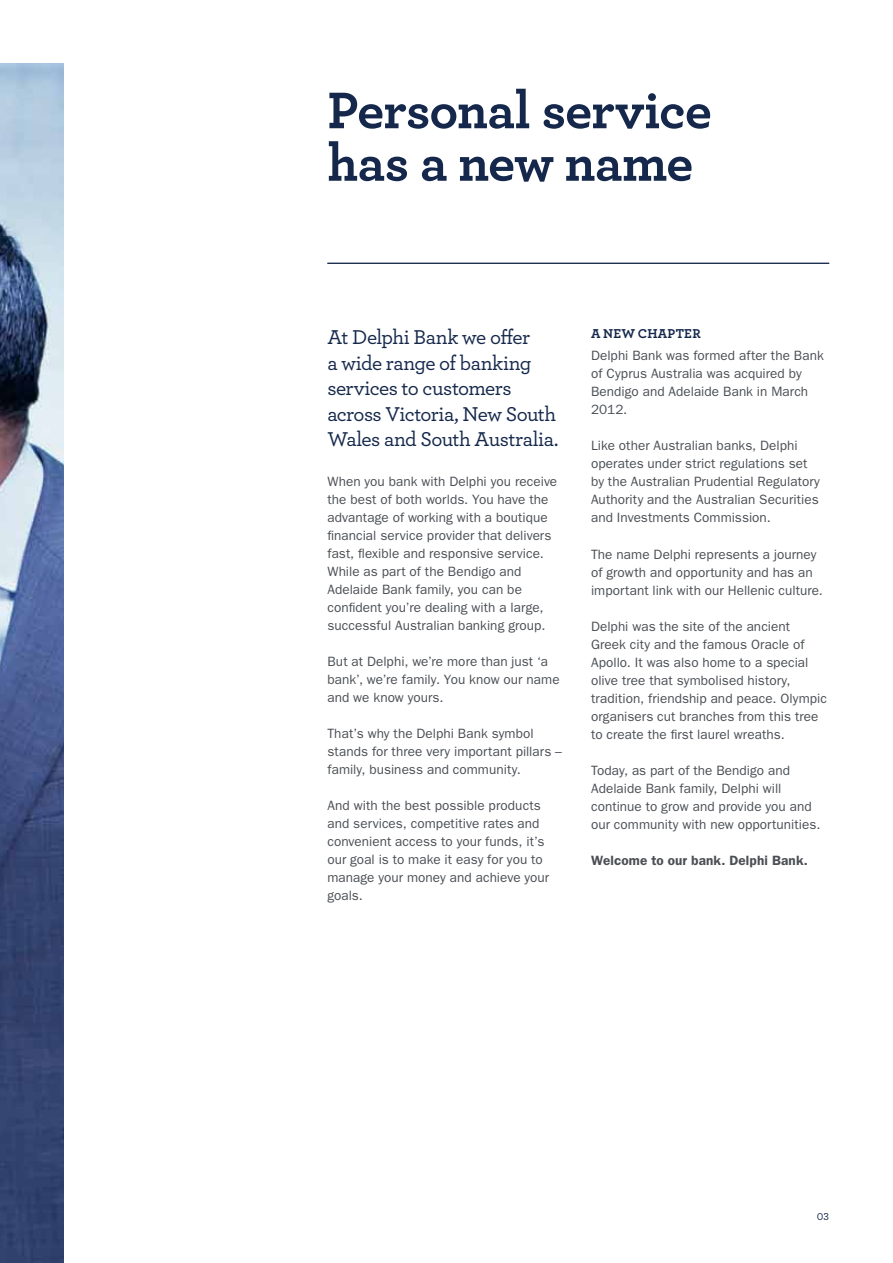
<style>
.page{position:relative;width:893px;height:1263px;background:#fff}
.page>*{position:absolute;margin:0;border:0;box-sizing:border-box;transform-origin:0 0}
.t1{font:700 54px/52.5px "Archer";letter-spacing:-.015em;color:#15284b}
.t2{font:500 21px/25.5px "Archer";letter-spacing:-.03em;color:#15284b}
.t3{font:13.5px/18px "Franklin Gothic";letter-spacing:.005em;color:#4b4f54}
.t4{font:600 13.5px "Franklin Gothic";letter-spacing:.01em;color:#4b4f54}
.t5{font:700 13.5px "Archer";letter-spacing:.02em;color:#15284b}
.t6{font:500 10.5px "Archer";color:#15284b}
</style>
<div class="page">
<img style="left:0;top:64px;width:64px;height:1199px">
<hr style="left:327px;top:263px;width:502px;height:1px;background:#15284b">
<h1 class="t1" style="left:327px;top:80px;width:386px">Personal service has a new name</h1>
<h2 class="t2" style="left:327px;top:323px;width:232px">At Delphi Bank we offer<br>a wide range of banking services to customers across Victoria, New South<br>Wales and South Australia.</h2>
<p class="t3" style="left:327px;top:472px;width:231px">When you bank with Delphi you receive the best of both worlds. You have the advantage of working with a boutique financial service provider that delivers fast, flexible and responsive service.<br>While as part of the Bendigo and Adelaide Bank family, you can be confident you’re dealing with a large, successful Australian banking group.</p>
<p class="t3" style="left:327px;top:652px;width:234px">But at Delphi, we’re more than just ‘a bank’, we’re family. You know our name and we know yours.</p>
<p class="t3" style="left:327px;top:724px;width:236px">That’s why the Delphi Bank symbol stands for three very important pillars – family, business and community.</p>
<p class="t3" style="left:327px;top:796px;width:223px">And with the best possible products and services, competitive rates and convenient access to your funds, it’s our goal is to make it easy for you to manage your money and achieve your goals.</p>
<p class="t5" style="left:591px;top:323px;width:111px">A NEW CHAPTER</p>
<p class="t3" style="left:591px;top:347px;width:234px">Delphi Bank was formed after the Bank of Cyprus Australia was acquired by<br>Bendigo and Adelaide Bank in March<br>2012.</p>
<p class="t3" style="left:591px;top:437px;width:230px">Like other Australian banks, Delphi operates under strict regulations set by the Australian Prudential Regulatory Authority and the Australian Securities and Investments Commission.</p>
<p class="t3" style="left:591px;top:545px;width:233px">The name Delphi represents a journey of growth and opportunity and has an important link with our Hellenic culture.</p>
<p class="t3" style="left:591px;top:617px;width:237px">Delphi was the site of the ancient Greek city and the famous Oracle of Apollo. It was also home to a special olive tree that symbolised history, tradition, friendship and peace. Olympic organisers cut branches from this tree to create the first laurel wreaths.</p>
<p class="t3" style="left:591px;top:761px;width:231px">Today, as part of the Bendigo and Adelaide Bank family, Delphi will continue to grow and provide you and our community with new opportunities.</p>
<p class="t4" style="left:591px;top:852px;width:218px">Welcome to our bank. Delphi Bank.</p>
<p class="t6" style="left:817px;top:1209px;width:14px">03</p>
</div>
